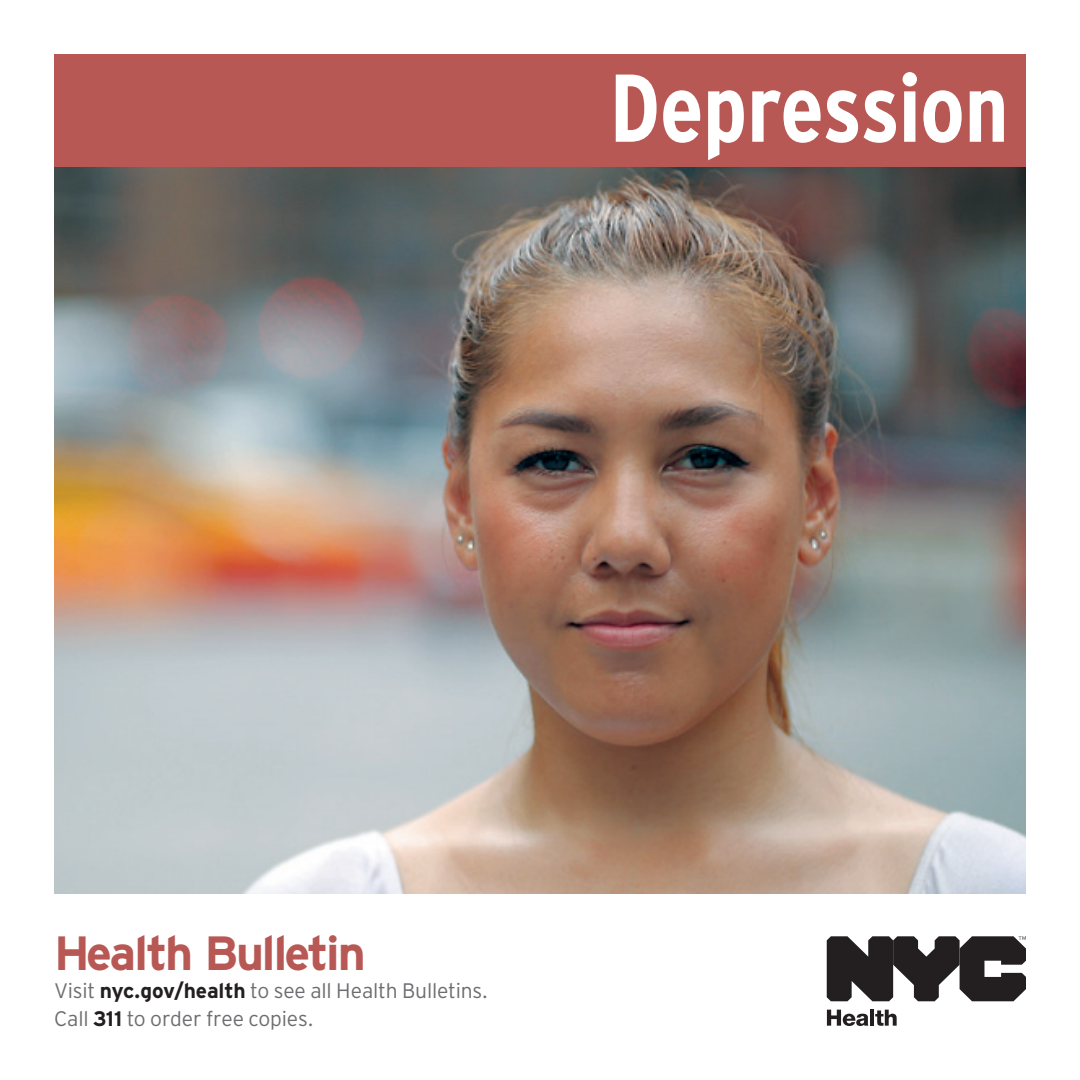
<style>
.page{position:relative;width:1080px;height:1080px;background:#fff}
.page>*{position:absolute;margin:0;border:0;box-sizing:border-box;transform-origin:0 0}
.Cover_Header{font:700 condensed 96px "Interstate";letter-spacing:-.01em;color:#fff}
.t1{font:700 48px "Interstate";letter-spacing:-.05em;color:#b85854}
.t2{font:300 21px/28.2px "Interstate";letter-spacing:-.005em;color:#6c6d70}
.s1{font-weight:700;color:#231f20}
</style>
<div class="page">
<img style="left:54px;top:166px;width:972px;height:727px">
<div style="left:54px;top:54px;width:972px;height:112px;background:#b85854"></div>
<svg style="left:827px;top:936px;width:199px;height:65px"></svg>
<svg style="left:827px;top:1010px;width:41px;height:16px"></svg>
<hr style="left:870px;top:1010px;width:4px;height:16px;background:#231f20">
<svg style="left:875px;top:1010px;width:22px;height:16px"></svg>
<p class="Cover_Header" style="left:610px;top:54px;width:401px">Depression</p>
<p class="t1" style="left:54px;top:926px;width:313px">Health Bulletin</p>
<p class="t2" style="left:54px;top:976px;width:435px">Visit <span class="s1">nyc.gov/health</span> to see all Health Bulletins.<br>Call <span class="s1">311</span> to order free copies.</p>
</div>
